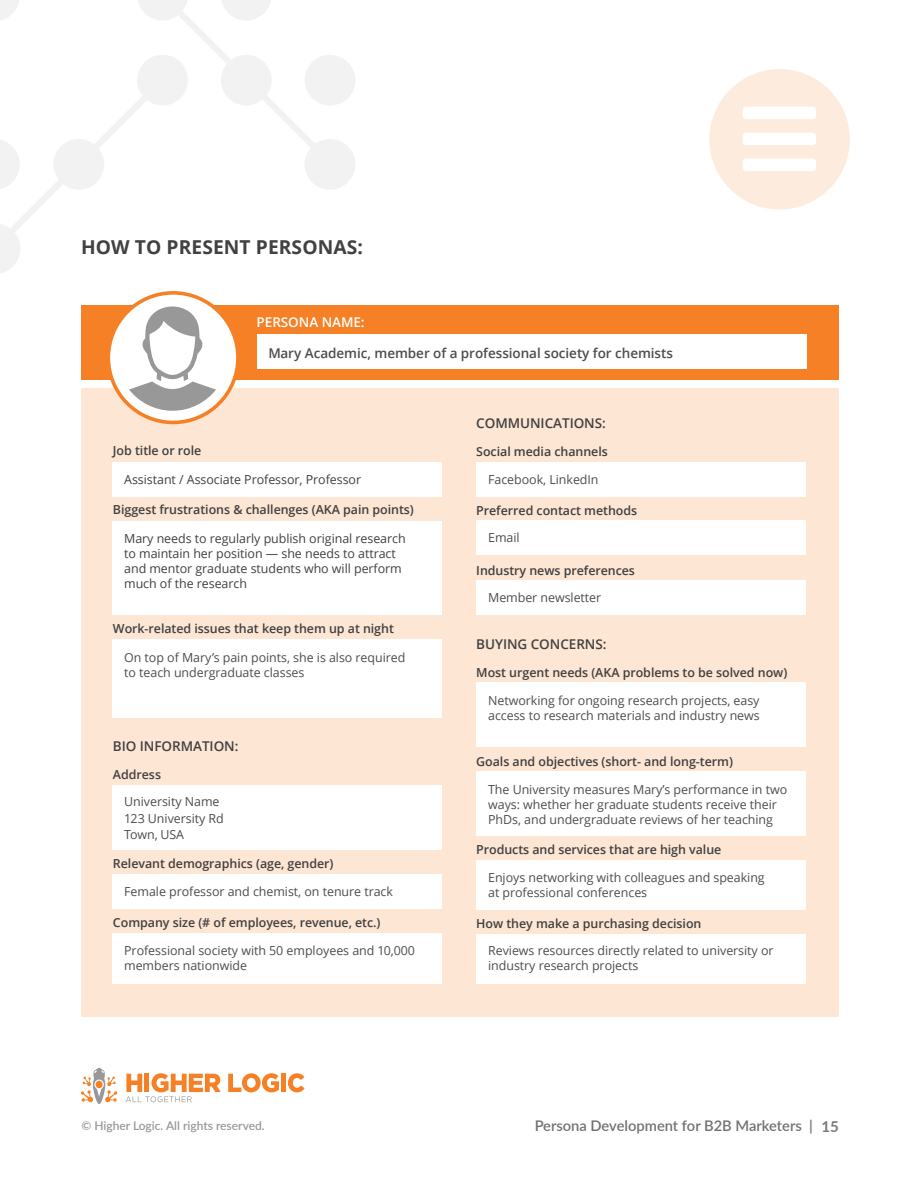
<style>
.page{position:relative;width:918px;height:1188px;background:#fff}
.page>*{position:absolute;margin:0;border:0;box-sizing:border-box;transform-origin:0 0}
.t1{font:700 19.2px "Open Sans";letter-spacing:.005em;color:#414042}
.t2{font:600 14.7px "Lato";color:#717073}
.t3{font:600 13.5px "Open Sans";letter-spacing:-.005em;color:#4d4d4f}
.t4{font:600 13.5px "Open Sans";letter-spacing:-.005em;color:#414042}
.t5{font:600 13.5px "Open Sans";letter-spacing:-.005em;color:#fff}
.t6{font:12.45px/15px "Open Sans";letter-spacing:-.005em;color:#4d4d4f}
.t7{font:600 12.45px "Open Sans";letter-spacing:-.005em;color:#414042}
.t8{font:12.45px/15px "Open Sans";letter-spacing:-.005em;color:#414042}
.t9{font:600 12px "Lato";color:#999899}
.s1{font-weight:700;font-size:15px;color:#76787c}
</style>
<div class="page">
<svg style="left:81px;top:1068px;width:36px;height:36px"></svg>
<svg style="left:228px;top:1073px;width:51px;height:19px"></svg>
<hr style="left:282px;top:1074px;width:4px;height:18px;background:#f58025">
<svg style="left:288px;top:1073px;width:17px;height:19px"></svg>
<svg style="left:126px;top:1073px;width:95px;height:29px"></svg>
<svg style="left:0;top:0;width:355px;height:273px"></svg>
<div style="left:305px;top:55px;width:50px;height:51px;background:#f3f2f3;border-radius:50%"></div>
<div style="left:709px;top:69px;width:141px;height:141px;background:#fdecde;border-radius:50%"></div>
<div style="left:743px;top:107px;width:73px;height:12px;background:#fff;border-radius:3px"></div>
<div style="left:743px;top:133px;width:73px;height:12px;background:#fff;border-radius:3px"></div>
<div style="left:743px;top:159px;width:73px;height:12px;background:#fff;border-radius:3px"></div>
<div style="left:81px;top:305px;width:758px;height:75px;background:#f58025"></div>
<div style="left:81px;top:389px;width:758px;height:628px;background:#fde6d3"></div>
<div style="left:476px;top:521px;width:330px;height:34px;background:#fff"></div>
<div style="left:476px;top:934px;width:330px;height:49px;background:#fff"></div>
<div style="left:476px;top:860px;width:330px;height:49px;background:#fff"></div>
<div style="left:476px;top:580px;width:330px;height:34px;background:#fff"></div>
<div style="left:112px;top:874px;width:330px;height:34px;background:#fff"></div>
<div style="left:112px;top:934px;width:330px;height:34px;background:#fff"></div>
<div style="left:112px;top:949px;width:330px;height:34px;background:#fff"></div>
<div style="left:112px;top:521px;width:330px;height:93px;background:#fff"></div>
<div style="left:112px;top:639px;width:330px;height:79px;background:#fff"></div>
<div style="left:476px;top:683px;width:330px;height:64px;background:#fff"></div>
<div style="left:476px;top:771px;width:330px;height:65px;background:#fff"></div>
<div style="left:112px;top:786px;width:330px;height:64px;background:#fff"></div>
<div style="left:108px;top:293px;width:130px;height:129px;background:#fff;border-radius:50%"></div>
<div style="left:107px;top:291px;width:133px;height:133px;border:4px solid #f58025;border-radius:50%"></div>
<svg style="left:129px;top:306px;width:87px;height:105px"></svg>
<div style="left:258px;top:335px;width:549px;height:34px;background:#fff"></div>
<div style="left:112px;top:462px;width:330px;height:34px;background:#fff"></div>
<div style="left:476px;top:462px;width:330px;height:34px;background:#fff"></div>
<h1 class="t1" style="left:81px;top:234px;width:283px">HOW TO PRESENT PERSONAS:</h1>
<p class="t7" style="left:113px;top:442px;width:90px">Job title or role</p>
<p class="t5" style="left:257px;top:313px;width:110px">PERSONA NAME:</p>
<p class="t3" style="left:268px;top:344px;width:406px">Mary Academic, member of a professional society for chemists</p>
<p class="t4" style="left:476px;top:414px;width:131px">COMMUNICATIONS:</p>
<p class="t7" style="left:476px;top:443px;width:133px">Social media channels</p>
<p class="t8" style="left:124px;top:472px;width:238px">Assistant / Associate Professor, Professor</p>
<p class="t7" style="left:113px;top:501px;width:302px">Biggest frustrations &amp; challenges (AKA pain points)</p>
<p class="t8" style="left:124px;top:531px;width:283px">Mary needs to regularly publish original research to maintain her position — she needs to attract and mentor graduate students who will perform much of the research</p>
<p class="t7" style="left:113px;top:620px;width:282px">Work-related issues that keep them up at night</p>
<p class="t6" style="left:124px;top:649px;width:283px">On top of Mary’s pain points, she is also required to teach undergraduate classes</p>
<p class="t4" style="left:113px;top:737px;width:127px">BIO INFORMATION:</p>
<p class="t7" style="left:113px;top:766px;width:50px">Address</p>
<p class="t6" style="left:124px;top:793px;width:101px;line-height:16.4px">University Name<br>123 University Rd<br>Town, USA</p>
<p class="t7" style="left:113px;top:855px;width:222px">Relevant demographics (age, gender)</p>
<p class="t6" style="left:124px;top:884px;width:270px">Female professor and chemist, on tenure track</p>
<p class="t7" style="left:113px;top:914px;width:269px">Company size (# of employees, revenue, etc.)</p>
<p class="t6" style="left:124px;top:943px;width:292px">Professional society with 50 employees and 10,000 members nationwide</p>
<p class="t6" style="left:488px;top:472px;width:112px">Facebook, LinkedIn</p>
<p class="t7" style="left:476px;top:502px;width:162px">Preferred contact methods</p>
<p class="t6" style="left:488px;top:530px;width:33px">Email</p>
<p class="t7" style="left:476px;top:562px;width:160px">Industry news preferences</p>
<p class="t6" style="left:488px;top:590px;width:115px">Member newsletter</p>
<p class="t4" style="left:476px;top:634px;width:132px">BUYING CONCERNS:</p>
<p class="t7" style="left:476px;top:664px;width:313px">Most urgent needs (AKA problems to be solved now)</p>
<p class="t6" style="left:488px;top:693px;width:273px">Networking for ongoing research projects, easy access to research materials and industry news</p>
<p class="t7" style="left:476px;top:753px;width:258px">Goals and objectives (short- and long-term)</p>
<p class="t6" style="left:488px;top:781px;width:301px">The University measures Mary’s performance in two ways: whether her graduate students receive their<br>PhDs, and undergraduate reviews of her teaching</p>
<p class="t7" style="left:476px;top:841px;width:247px">Products and services that are high value</p>
<p class="t6" style="left:488px;top:870px;width:278px">Enjoys networking with colleagues and speaking at professional conferences</p>
<p class="t7" style="left:476px;top:915px;width:227px">How they make a purchasing decision</p>
<p class="t6" style="left:488px;top:943px;width:287px">Reviews resources directly related to university or industry research projects</p>
<p class="t9" style="left:81px;top:1117px;width:185px">© Higher Logic. All rights reserved.</p>
<p class="t2" style="left:535px;top:1115px;width:306px">Persona Development for B2B Marketers | <span class="s1">15</span></p>
</div>
